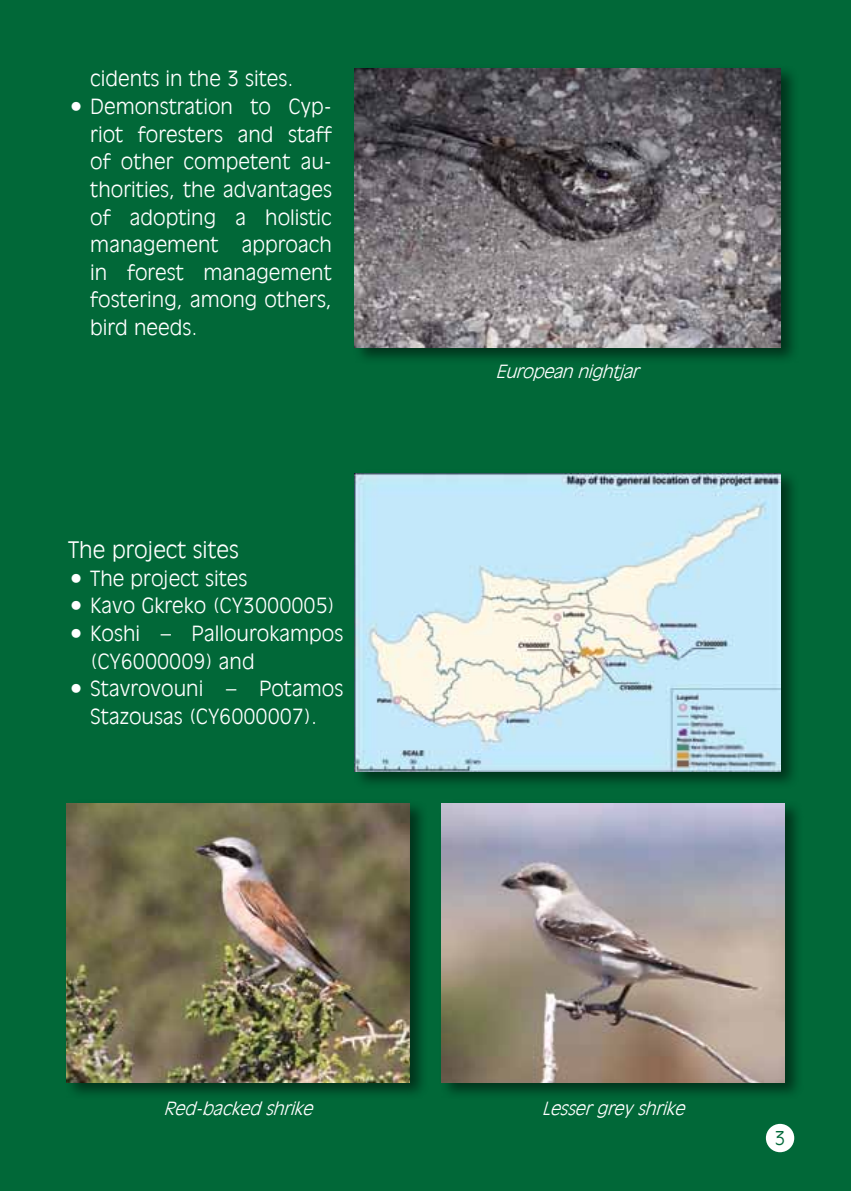
<style>
.page{position:relative;width:851px;height:1191px;background:#fff}
.page>*{position:absolute;margin:0;border:0;box-sizing:border-box;transform-origin:0 0}
.t1{font:300 25px "Mg Antique";color:#fff}
.t2{font:300 23px/27.6px "Mg Antique";color:#fff;text-align:justify}
.t3{font:300 21px "Mg Antique";color:#016838}
.t4{font:italic 300 20px "Mg Antique";color:#fff}
</style>
<div class="page">
<div style="left:0;top:0;width:850px;height:1191px;background:#016838"></div>
<div style="left:765px;top:1123px;width:29px;height:29px;background:#fff;border-radius:50%"></div>
<div style="left:352px;top:469px;width:447px;height:320px;background:#000;opacity:.5"></div>
<img style="left:354px;top:473px;width:426px;height:298px">
<div style="left:352px;top:64px;width:447px;height:301px;background:#000;opacity:.5"></div>
<img style="left:354px;top:68px;width:426px;height:279px">
<div style="left:64px;top:799px;width:365px;height:301px;background:#000;opacity:.5"></div>
<img style="left:66px;top:803px;width:343px;height:279px">
<div style="left:439px;top:799px;width:365px;height:301px;background:#000;opacity:.5"></div>
<img style="left:441px;top:803px;width:343px;height:279px">
<p class="t2" style="left:90px;top:65px;width:205px">cidents in the 3 sites.</p>
<p class="t2" style="left:90px;top:93px;width:243px;text-indent:-22px">• Demonstration to Cyp&shy;riot foresters and staff of other competent au&shy;thorities, the advantages of adopting a holistic management approach in forest management fostering, among others, bird needs.</p>
<p class="t1" style="left:68px;top:536px;width:172px">The project sites</p>
<p class="t2" style="left:68px;top:564px;width:181px">• The project sites</p>
<p class="t2" style="left:68px;top:592px;width:268px">• Kavo Gkreko (CY3000005)</p>
<p class="t2" style="left:90px;top:620px;width:254px;text-indent:-22px">• Koshi – Pallourokampos (CY6000009) and</p>
<p class="t2" style="left:68px;top:675px;width:277px;text-align:center">• Stavrovouni – Potamos<br>Stazousas (CY6000007).</p>
<p class="t4" style="left:495px;top:361px;width:150px">Europeannightjar</p>
<p class="t4" style="left:163px;top:1098px;width:156px">Red-backedshrike</p>
<p class="t4" style="left:542px;top:1098px;width:150px">Lessergreyshrike</p>
<p class="t3" style="left:774px;top:1126px;width:13px">3</p>
</div>
